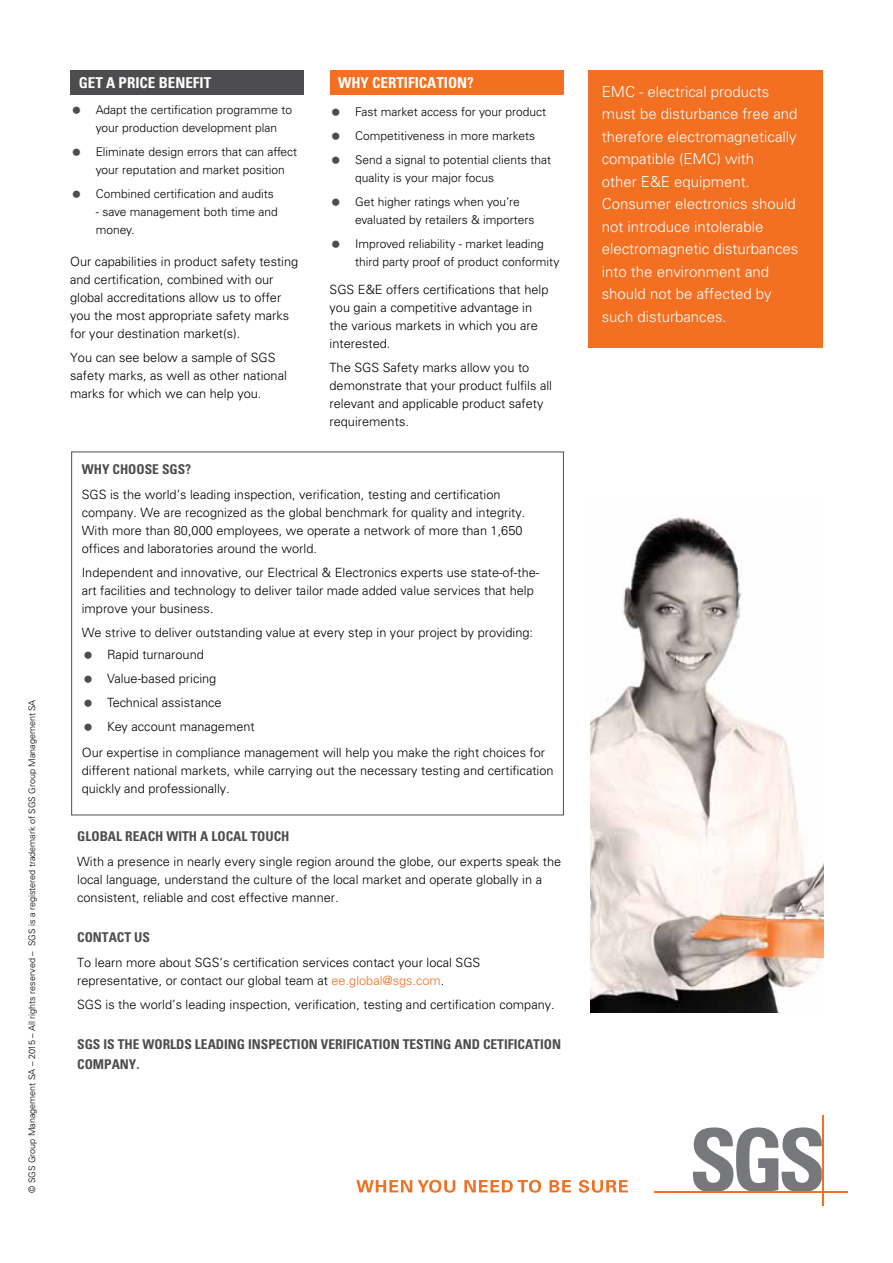
<style>
.page{position:relative;width:893px;height:1263px;background:#fff}
.page>*{position:absolute;margin:0;border:0;box-sizing:border-box;transform-origin:0 0}
.t1{font:300 15px/22.5px "Univers LT Std";color:#fff}
.t2{font:700 condensed 15px "Univers LT Std";color:#fff}
.t3{font:700 condensed 13.5px "Univers LT Std";color:#4d4d4f}
.t4{font:300 12.75px/18px "Univers LT Std";color:#000}
.t5{font:300 12px/24px "Univers LT Std";color:#000}
.t6{font:300 9px "Univers LT Std";color:#000}
.s1{color:#f36f21}
</style>
<div class="page">
<svg style="left:356px;top:1180px;width:99px;height:13px"></svg>
<svg style="left:464px;top:1180px;width:77px;height:13px"></svg>
<svg style="left:549px;top:1180px;width:22px;height:12px"></svg>
<svg style="left:579px;top:1180px;width:49px;height:13px"></svg>
<svg style="left:692px;top:1127px;width:130px;height:64px"></svg>
<hr style="left:654px;top:1191px;width:194px;height:1px;background:#f36f21">
<hr style="left:822px;top:1115px;width:1px;height:90px;background:#f36f21">
<div style="left:70px;top:70px;width:234px;height:25px;background:#4d4d4f"></div>
<div style="left:588px;top:70px;width:235px;height:278px;background:#f36f21"></div>
<div style="left:330px;top:70px;width:233px;height:25px;background:#f36f21"></div>
<img style="left:590px;top:516px;width:234px;height:497px">
<p class="t6" style="left:27px;top:1193px;width:495px;rotate:-90deg">© SGS Group Management SA – 2015 – All rights reserved – SGS is a registered trademark of SGS Group Management SA</p>
<p class="t2" style="left:79px;top:73px;width:134px">GET A PRICE BENEFIT</p>
<p class="t5" style="left:96px;top:101px;width:198px;line-height:18px">Adapt the certification programme to your production development plan</p>
<p class="t5" style="left:96px;top:143px;width:203px;line-height:18px">Eliminate design errors that can affect your reputation and market position</p>
<p class="t5" style="left:96px;top:182px;width:180px">Combined certification and audits</p>
<p class="t5" style="left:96px;top:203px;width:184px;line-height:18px">- save management both time and money.</p>
<p class="t4" style="left:70px;top:252px;width:230px">Our capabilities in product safety testing and certification, combined with our global accreditations allow us to offer you the most appropriate safety marks for your destination market(s).</p>
<p class="t4" style="left:70px;top:348px;width:218px">You can see below a sample of SGS safety marks, as well as other national marks for which we can help you.</p>
<p class="t2" style="left:338px;top:73px;width:137px">WHY CERTIFICATION?</p>
<p class="t5" style="left:355px;top:99px;width:198px">Fast market access for your product<br>Competitiveness in more markets<br>Send a signal to potential clients that</p>
<p class="t5" style="left:355px;top:165px;width:166px">quality is your major focus<br>Get higher ratings when you’re</p>
<p class="t5" style="left:355px;top:207px;width:190px">evaluated by retailers &amp; importers<br>Improved reliability - market leading</p>
<p class="t5" style="left:355px;top:249px;width:206px">third party proof of product conformity</p>
<p class="t4" style="left:330px;top:281px;width:220px">SGS E&amp;E offers certifications that help you gain a competitive advantage in the various markets in which you are interested.</p>
<p class="t4" style="left:330px;top:359px;width:224px">The SGS Safety marks allow you to demonstrate that your product fulfils all relevant and applicable product safety requirements.</p>
<p class="t3" style="left:82px;top:461px;width:111px">WHY CHOOSE SGS?</p>
<p class="t4" style="left:82px;top:486px;width:445px">SGS is the world’s leading inspection, verification, testing and certification company. We are recognized as the global benchmark for quality and integrity.<br>With more than 80,000 employees, we operate a network of more than 1,650 offices and laboratories around the world.</p>
<p class="t4" style="left:82px;top:564px;width:459px">Independent and innovative, our Electrical &amp; Electronics experts use state-of-the&shy;art facilities and technology to deliver tailor made added value services that help improve your business.</p>
<p class="t4" style="left:107px;top:622px;width:427px;line-height:21.8px;text-indent:-26px">We strive to deliver outstanding value at every step in your project by providing:<br>Rapid turnaround</p>
<p class="t4" style="left:107px;top:666px;width:149px;line-height:24px">Value-based pricing<br>Technical assistance<br>Key account management</p>
<p class="t4" style="left:82px;top:744px;width:473px">Our expertise in compliance management will help you make the right choices for different national markets, while carrying out the necessary testing and certification quickly and professionally.</p>
<p class="t3" style="left:77px;top:828px;width:214px">GLOBAL REACH WITH A LOCAL TOUCH</p>
<p class="t4" style="left:77px;top:853px;width:485px">With a presence in nearly every single region around the globe, our experts speak the local language, understand the culture of the local market and operate globally in a consistent, reliable and cost effective manner.</p>
<p class="t3" style="left:77px;top:929px;width:74px">CONTACT US</p>
<p class="t4" style="left:77px;top:953px;width:405px">To learn more about SGS’s certification services contact your local SGS representative, or contact our global team at <span class="s1">ee.global@sgs.com</span>.</p>
<p class="t4" style="left:77px;top:995px;width:479px">SGS is the world’s leading inspection, verification, testing and certification company.</p>
<p class="t3" style="left:77px;top:1035px;width:9px">SGS</p>
<p class="t3" style="left:103px;top:1035px;width:23px">IS THE</p>
<p class="t3" style="left:142px;top:1035px;width:21px">WORLDS</p>
<p class="t3" style="left:195px;top:1035px;width:8px">LEADING</p>
<p class="t3" style="left:248px;top:1035px;width:50px">INSPECTION</p>
<p class="t3" style="left:321px;top:1035px;width:7px">VERIFI</p>
<p class="t3" style="left:356px;top:1035px;width:16px">CATION</p>
<p class="t3" style="left:403px;top:1035px;width:8px">TESTING</p>
<p class="t3" style="left:454px;top:1035px;width:10px">AND</p>
<p class="t3" style="left:483px;top:1035px;width:14px">CETIFI</p>
<p class="t3" style="left:518px;top:1035px;width:16px">CATION</p>
<p class="t3" style="left:77px;top:1056px;width:64px">COM PANY.</p>
<p class="t1" style="left:602px;top:80px;width:198px">EMC - electrical products must be disturbance free and therefore electromagnetically compatible (EMC) with<br>other E&amp;E equipment.<br>Consumer electronics should not introduce intolerable electromagnetic disturbances into the environment and should not be affected by such disturbances.</p>
</div>
